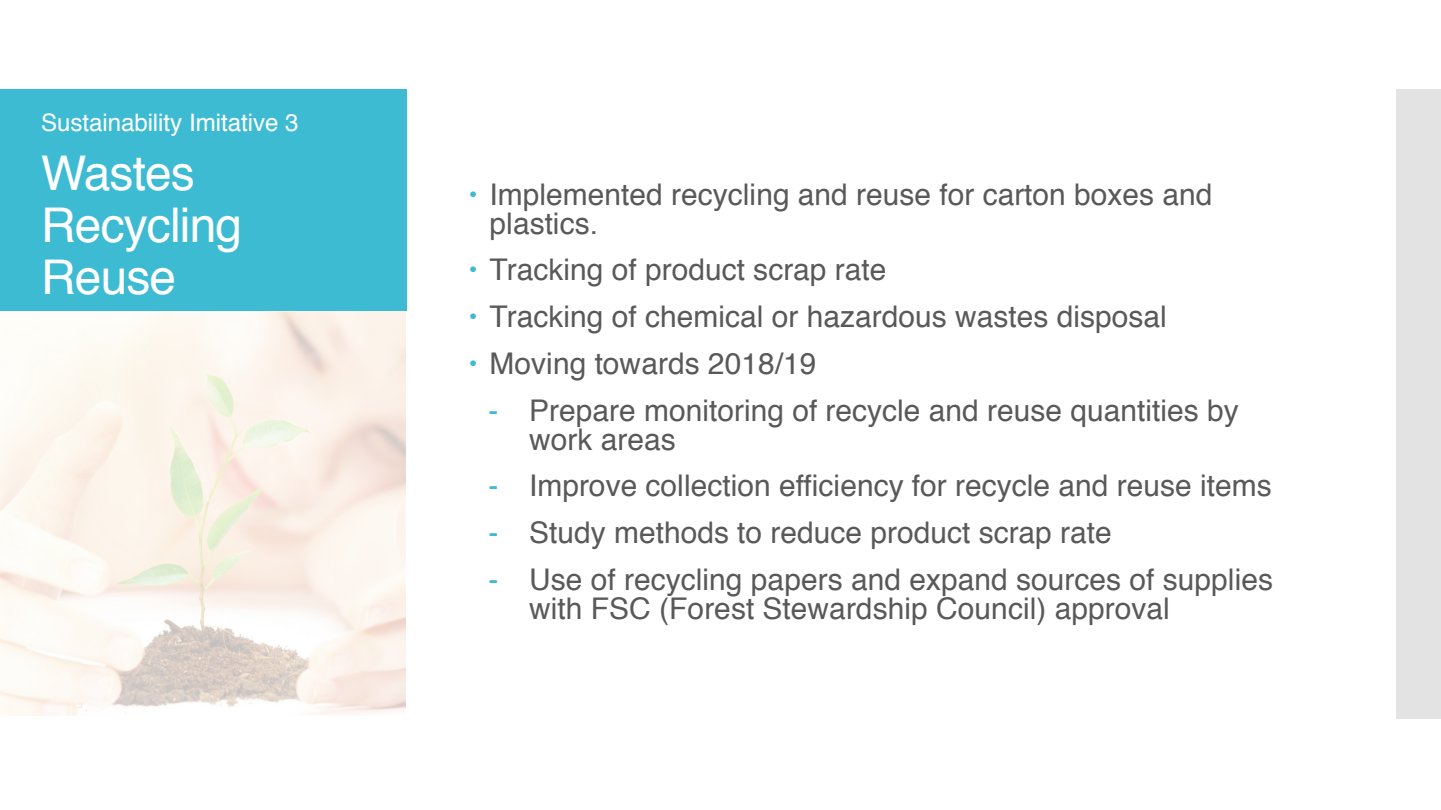
<style>
.page{position:relative;width:1441px;height:810px;background:#fff}
.page>*{position:absolute;margin:0;border:0;box-sizing:border-box;transform-origin:0 0}
.t1{font:47.85px/51.9px "Helvetica";letter-spacing:-.02em;color:#fff}
.t2{font:29.85px/28.8px "Helvetica";color:#595959}
.t3{font:24.15px "Helvetica";letter-spacing:-.005em;color:#fff}
.s1{color:#3dbbd3}
</style>
<div class="page">
<div style="left:0;top:90px;width:407px;height:629px;background:#3dbbd3"></div>
<div style="left:1396px;top:90px;width:44px;height:629px;background:#e3e3e3"></div>
<img style="left:1px;top:311px;width:404px;height:405px">
<p class="t3" style="left:41px;top:104px;width:259px">Sustainability Imitative 3</p>
<h1 class="t1" style="left:41px;top:149px;width:202px">Wastes<br>Recycling<br>Reuse</h1>
<p class="t2" style="left:489px;top:181px;width:724px">Implemented recycling and reuse for carton boxes and plastics.</p>
<p class="t2" style="left:489px;top:247px;width:678px;line-height:46.8px">Tracking of product scrap rate<br>Tracking of chemical or hazardous wastes disposal<br>Moving towards 2018/19</p>
<p class="t2" style="left:529px;top:397px;width:711px;text-indent:-40px"><span class="s1">-</span> Prepare monitoring of recycle and reuse quantities by work areas</p>
<p class="t2" style="left:488px;top:472px;width:784px"><span class="s1">-</span> Improve collection efficiency for recycle and reuse items</p>
<p class="t2" style="left:488px;top:519px;width:624px"><span class="s1">-</span> Study methods to reduce product scrap rate</p>
<p class="t2" style="left:529px;top:566px;width:745px;text-indent:-40px"><span class="s1">-</span> Use of recycling papers and expand sources of supplies with FSC (Forest Stewardship Council) approval</p>
</div>
